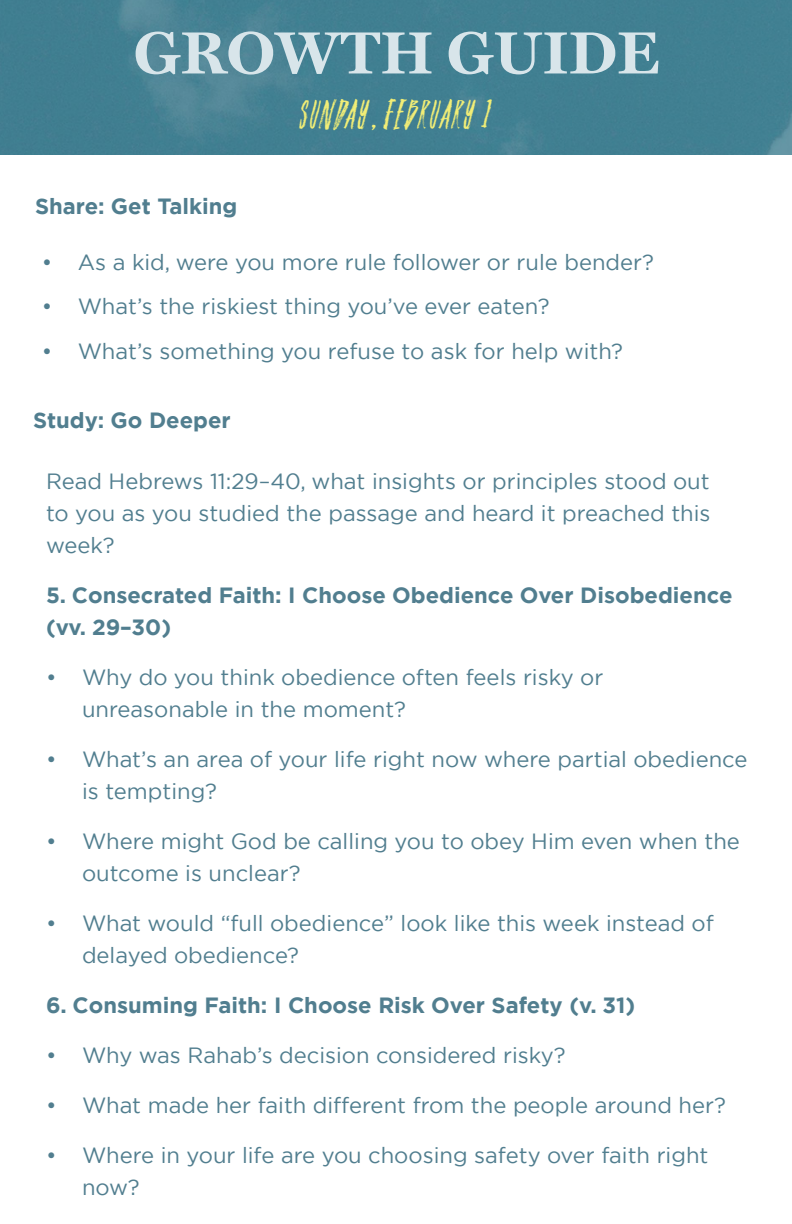
<style>
.page{position:relative;width:792px;height:1224px;background:#fff}
.page>*{position:absolute;margin:0;border:0;box-sizing:border-box;transform-origin:0 0}
.t1{font:700 60px "Miller Text";color:#d8e5ea}
.t2{font:40px "Imagine Brush";letter-spacing:.045em;color:#f2ee76}
.t3{font:22px/32px "Gotham";color:#517e8f}
.t4{font:700 22px/32px "Gotham";color:#517e8f}
</style>
<div class="page">
<img style="left:0;top:0;width:792px;height:154px">
<p class="t1" style="left:134px;top:17px;width:527px">GROWTH GUIDE</p>
<p class="t2" style="left:301px;top:92px;width:191px">SUNDAY, FEBRUARY 1</p>
<p class="t4" style="left:35px;top:190px;width:204px">Share: Get Talking</p>
<p class="t3" style="left:42px;top:246px;width:614px">• As a kid, were you more rule follower or rule bender?</p>
<p class="t3" style="left:42px;top:290px;width:509px">• What’s the riskiest thing you’ve ever eaten?</p>
<p class="t3" style="left:42px;top:334px;width:583px">• What’s something you refuse to ask for help with?</p>
<p class="t4" style="left:33px;top:404px;width:199px">Study: Go Deeper</p>
<p class="t3" style="left:46px;top:465px;width:666px;text-align:justify">Read Hebrews 11:29–40, what insights or principles stood out to you as you studied the passage and heard it preached this week?</p>
<p class="t4" style="left:46px;top:579px;width:688px">5. Consecrated Faith: I Choose Obedience Over Disobedience (vv. 29–30)</p>
<p class="t3" style="left:82px;top:661px;width:523px;text-indent:-36px">• Why do you think obedience often feels risky or unreasonable in the moment?</p>
<p class="t3" style="left:82px;top:743px;width:667px;text-indent:-36px">• What’s an area of your life right now where partial obedience is tempting?</p>
<p class="t3" style="left:82px;top:825px;width:659px;text-indent:-36px">• Where might God be calling you to obey Him even when the outcome is unclear?</p>
<p class="t3" style="left:82px;top:907px;width:633px;text-indent:-36px">• What would “full obedience” look like this week instead of delayed obedience?</p>
<p class="t4" style="left:46px;top:989px;width:591px">6. Consuming Faith: I Choose Risk Over Safety (v. 31)</p>
<p class="t3" style="left:46px;top:1039px;width:521px">• Why was Rahab’s decision considered risky?</p>
<p class="t3" style="left:46px;top:1089px;width:681px">• What made her faith different from the people around her?</p>
<p class="t3" style="left:82px;top:1139px;width:628px;text-indent:-36px">• Where in your life are you choosing safety over faith right now?</p>
</div>
